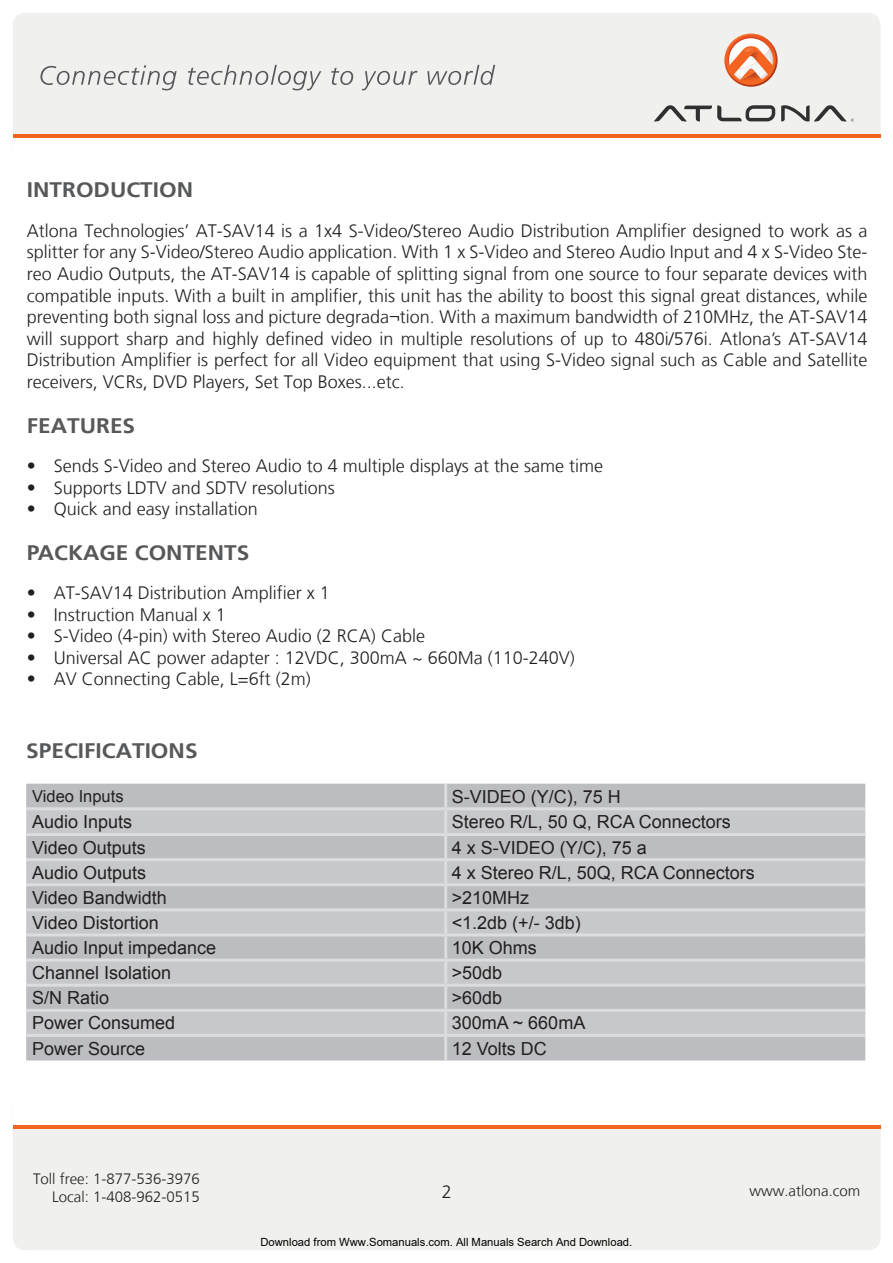
<style>
.page{position:relative;width:893px;height:1263px;background:#fff}
.page>*{position:absolute;margin:0;border:0;box-sizing:border-box;transform-origin:0 0}
.t1{font:700 21px "Frutiger LT";color:#57585a;scale:1.08 1}
.t2{font:300 18px/21.6px "Frutiger LT";color:#231f20;text-align:justify}
.t3{font:18px "Arial";color:#231f20}
.t4{font:16.5px "Arial";color:#231f20}
.t5{font:300 15px/18px "Frutiger LT";color:#231f20;text-align:right}
.t6{font:11.25px "Arial";color:#000}
</style>
<div class="page">
<div style="left:13px;top:1094px;width:868px;height:156px;background:#f0f1ef;border-radius:13px"></div>
<div style="left:13px;top:1091px;width:868px;height:36px;background:#fff"></div>
<hr style="left:13px;top:1125px;width:868px;height:3px;background:#f36421">
<div style="left:13px;top:13px;width:868px;height:156px;background:#f0f1ef;border-radius:13px"></div>
<div style="left:13px;top:136px;width:868px;height:36px;background:#fff"></div>
<hr style="left:13px;top:134px;width:868px;height:4px;background:#f36421">
<svg style="left:654px;top:105px;width:121px;height:16px"></svg>
<svg style="left:781px;top:105px;width:73px;height:17px"></svg>
<svg style="left:724px;top:34px;width:54px;height:53px"></svg>
<svg style="left:726px;top:35px;width:50px;height:50px"></svg>
<svg style="left:728px;top:37px;width:46px;height:46px"></svg>
<svg style="left:40px;top:65px;width:137px;height:25px"></svg>
<svg style="left:188px;top:65px;width:133px;height:25px"></svg>
<svg style="left:331px;top:68px;width:22px;height:17px"></svg>
<svg style="left:362px;top:71px;width:55px;height:19px"></svg>
<svg style="left:427px;top:65px;width:68px;height:20px"></svg>
<div style="left:26px;top:784px;width:839px;height:276px;background:#bcbdc0"></div>
<svg style="left:26px;top:810px;width:839px;height:224px;background:#c2c3c5"></svg>
<hr style="left:444px;top:784px;width:3px;height:23px;background:#dcdddf">
<hr style="left:444px;top:810px;width:3px;height:23px;background:#dcdddf">
<hr style="left:26px;top:833px;width:420px;height:3px;background:#dcdddf">
<hr style="left:446px;top:833px;width:419px;height:3px;background:#dcdddf">
<hr style="left:444px;top:836px;width:3px;height:22px;background:#dcdddf">
<hr style="left:26px;top:858px;width:420px;height:3px;background:#dcdddf">
<hr style="left:446px;top:858px;width:419px;height:3px;background:#dcdddf">
<hr style="left:444px;top:861px;width:3px;height:22px;background:#dcdddf">
<hr style="left:444px;top:886px;width:3px;height:22px;background:#dcdddf">
<hr style="left:26px;top:908px;width:420px;height:3px;background:#dcdddf">
<hr style="left:446px;top:908px;width:419px;height:3px;background:#dcdddf">
<hr style="left:444px;top:911px;width:3px;height:22px;background:#dcdddf">
<hr style="left:26px;top:933px;width:420px;height:3px;background:#dcdddf">
<hr style="left:446px;top:933px;width:419px;height:3px;background:#dcdddf">
<hr style="left:444px;top:936px;width:3px;height:22px;background:#dcdddf">
<hr style="left:444px;top:961px;width:3px;height:23px;background:#dcdddf">
<hr style="left:26px;top:984px;width:420px;height:3px;background:#dcdddf">
<hr style="left:446px;top:984px;width:419px;height:3px;background:#dcdddf">
<hr style="left:444px;top:987px;width:3px;height:22px;background:#dcdddf">
<hr style="left:26px;top:1009px;width:420px;height:3px;background:#dcdddf">
<hr style="left:446px;top:1009px;width:419px;height:3px;background:#dcdddf">
<hr style="left:444px;top:1012px;width:3px;height:22px;background:#dcdddf">
<hr style="left:444px;top:1037px;width:3px;height:23px;background:#dcdddf">
<hr style="left:26px;top:807px;width:420px;height:3px;background:#dcdddf">
<hr style="left:446px;top:807px;width:419px;height:3px;background:#dcdddf">
<hr style="left:26px;top:883px;width:420px;height:3px;background:#dcdddf">
<hr style="left:446px;top:883px;width:419px;height:3px;background:#dcdddf">
<hr style="left:26px;top:958px;width:420px;height:3px;background:#dcdddf">
<hr style="left:446px;top:958px;width:419px;height:3px;background:#dcdddf">
<hr style="left:26px;top:1034px;width:420px;height:3px;background:#dcdddf">
<hr style="left:446px;top:1034px;width:419px;height:3px;background:#dcdddf">
<p class="t1" style="left:27px;top:178px;width:156px">INTRODUCTION</p>
<p class="t2" style="left:27px;top:220px;width:842px">Atlona Technologies’ AT-SAV14 is a 1x4 S-Video/Stereo Audio Distribution Amplifier designed to work as a splitter for any S-Video/Stereo Audio application. With 1 x S-Video and Stereo Audio Input and 4 x S-Video Ste&shy;reo Audio Outputs, the AT-SAV14 is capable of splitting signal from one source to four separate devices with compatible inputs. With a built in amplifier, this unit has the ability to boost this signal great distances, while preventing both signal loss and picture degrada¬tion. With a maximum bandwidth of 210MHz, the AT-SAV14 will support sharp and highly defined video in multiple resolutions of up to 480i/576i. Atlona’s AT-SAV14<br>Distribution Amplifier is perfect for all Video equipment that using S-Video signal such as Cable and Satellite receivers, VCRs, DVD Players, Set Top Boxes...etc.</p>
<p class="t1" style="left:27px;top:413px;width:102px">FEATURES</p>
<p class="t2" style="left:27px;top:455px;width:578px">• Sends S-Video and Stereo Audio to 4 multiple displays at the same time</p>
<p class="t2" style="left:27px;top:477px;width:310px">• Supports LDTV and SDTV resolutions</p>
<p class="t2" style="left:27px;top:499px;width:233px">• Quick and easy installation</p>
<p class="t1" style="left:27px;top:540px;width:208px">PACKAGE CONTENTS</p>
<p class="t2" style="left:27px;top:582px;width:305px">• AT-SAV14 Distribution Amplifier x 1</p>
<p class="t2" style="left:27px;top:604px;width:201px">• Instruction Manual x 1</p>
<p class="t2" style="left:27px;top:625px;width:400px">• S-Video (4-pin) with Stereo Audio (2 RCA) Cable</p>
<p class="t2" style="left:27px;top:647px;width:549px">• Universal AC power adapter : 12VDC, 300mA ~ 660Ma (110-240V)</p>
<p class="t2" style="left:27px;top:668px;width:285px">• AV Connecting Cable, L=6ft (2m)</p>
<p class="t1" style="left:26px;top:738px;width:160px">SPECIFICATIONS</p>
<p class="t4" style="left:32px;top:785px;width:93px">Video Inputs</p>
<p class="t3" style="left:452px;top:785px;width:171px">S-VIDEO (Y/C), 75 H</p>
<p class="t3" style="left:32px;top:810px;width:102px">Audio Inputs</p>
<p class="t3" style="left:452px;top:810px;width:281px">Stereo R/L, 50 Q, RCA Connectors</p>
<p class="t3" style="left:32px;top:835px;width:115px">Video Outputs</p>
<p class="t3" style="left:452px;top:835px;width:197px">4 x S-VIDEO (Y/C), 75 a</p>
<p class="t3" style="left:32px;top:861px;width:116px">Audio Outputs</p>
<p class="t3" style="left:452px;top:861px;width:305px">4 x Stereo R/L, 50Q, RCA Connectors</p>
<p class="t3" style="left:32px;top:886px;width:136px">Video Bandwidth</p>
<p class="t3" style="left:452px;top:886px;width:79px">&gt;210MHz</p>
<p class="t3" style="left:32px;top:911px;width:128px">Video Distortion</p>
<p class="t3" style="left:452px;top:911px;width:131px">&lt;1.2db (+/- 3db)</p>
<p class="t3" style="left:32px;top:936px;width:186px">Audio Input impedance</p>
<p class="t3" style="left:452px;top:936px;width:87px">10K Ohms</p>
<p class="t3" style="left:32px;top:961px;width:141px">Channel Isolation</p>
<p class="t3" style="left:452px;top:961px;width:52px">&gt;50db</p>
<p class="t3" style="left:32px;top:986px;width:79px">S/N Ratio</p>
<p class="t3" style="left:452px;top:986px;width:52px">&gt;60db</p>
<p class="t3" style="left:32px;top:1011px;width:145px">Power Consumed</p>
<p class="t3" style="left:452px;top:1011px;width:135px">300mA ~ 660mA</p>
<p class="t3" style="left:32px;top:1036px;width:115px">Power Source</p>
<p class="t3" style="left:452px;top:1036px;width:97px">12 Volts DC</p>
<p class="t5" style="left:33px;top:1170px;width:168px">Toll free: 1-877-536-3976<br>Local: 1-408-962-0515</p>
<p class="t2" style="left:442px;top:1181px;width:12px">2</p>
<p class="t5" style="left:749px;top:1181px;width:112px">www.atlona.com</p>
<p class="t6" style="left:260px;top:1235px;width:373px">Download from Www.Somanuals.com. All Manuals Search And Download.</p>
</div>
